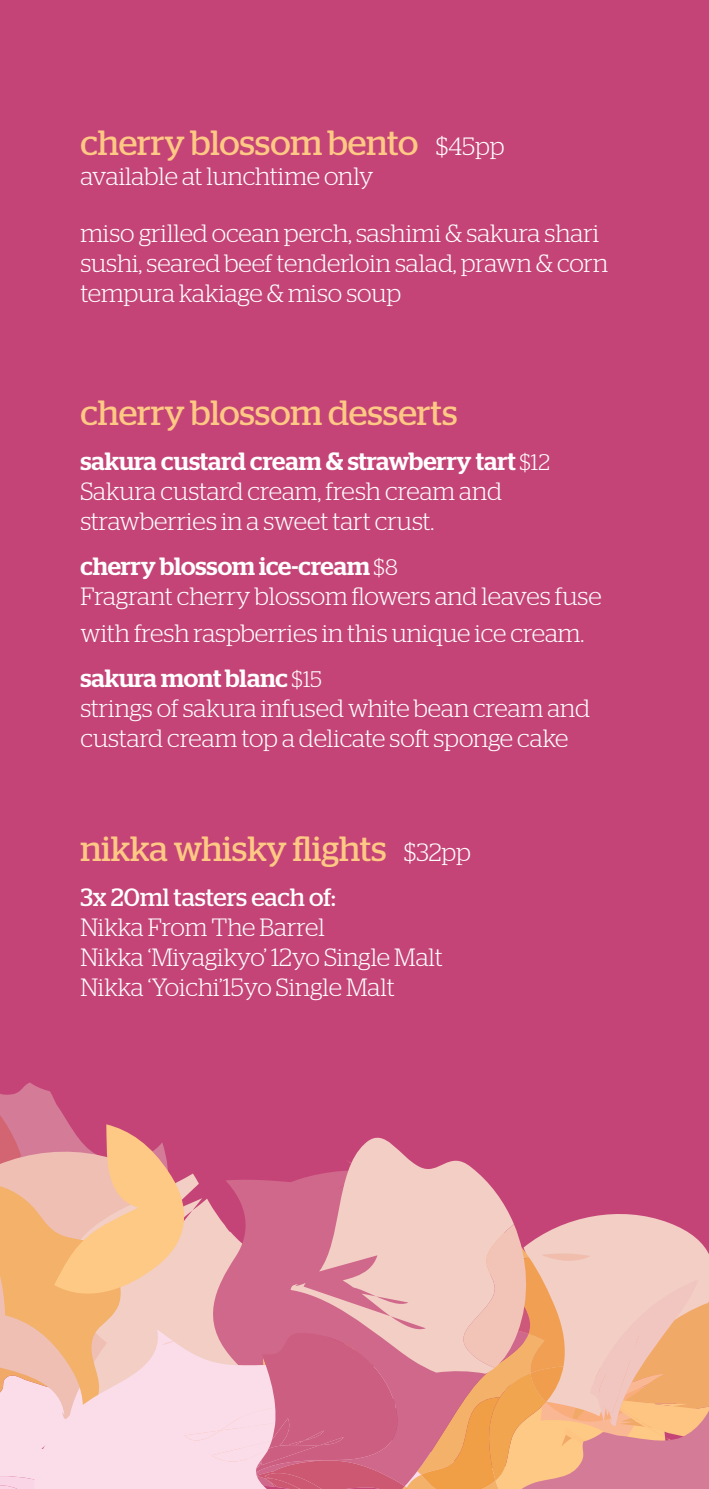
<style>
.page{position:relative;width:709px;height:1489px;background:#fff}
.page>*{position:absolute;margin:0;border:0;box-sizing:border-box;transform-origin:0 0}
.t1{font:35px "Stag";color:#fec984}
.t2{font:300 25px/30px "Stag";color:#fff}
.t3{font:25px "Stag";color:#fff}
.s1{font-weight:300;font-size:25px;color:#fff}
.s2{font-weight:500}
.s3{font-size:22.5px}
</style>
<div class="page">
<div style="left:0;top:0;width:709px;height:1488px;background:#c54477"></div>
<svg style="left:0;top:1082px;width:709px;height:406px"></svg>
<h1 class="t1" style="left:80px;top:123px;width:425px">cherry blossom bento <span class="s1">$45pp</span></h1>
<p class="t2" style="left:80px;top:161px;width:295px">available at lunchtime only</p>
<p class="t2" style="left:80px;top:218px;width:529px">miso grilled ocean perch, sashimi &amp; sakura shari sushi, seared beef tenderloin salad, prawn &amp; corn tempura kakiage &amp; miso soup</p>
<h1 class="t1" style="left:80px;top:393px;width:378px">cherry blossom desserts</h1>
<p class="t2" style="left:80px;top:446px;width:471px"><span class="s2">sakura custard cream &amp; strawberry tart</span> <span class="s3">$12<br></span>Sakura custard cream, fresh cream and strawberries in a sweet tart crust.</p>
<p class="t2" style="left:80px;top:551px;width:523px"><span class="s2">cherry blossom ice-cream</span> <span class="s3">$8<br></span>Fragrant cherry blossom flowers and leaves fuse</p>
<p class="t2" style="left:80px;top:610px;width:505px;line-height:45px">with fresh raspberries in this unique ice cream. <span class="s2">sakura mont blanc</span> <span class="s3">$15</span></p>
<p class="t2" style="left:80px;top:692px;width:511px">strings of sakura infused white bean cream and custard cream top a delicate soft sponge cake</p>
<h1 class="t1" style="left:80px;top:828px;width:392px">nikka whisky flights <span class="s1">$32pp</span></h1>
<p class="t3" style="left:80px;top:882px;width:257px">3x 20ml tasters each of:</p>
<p class="t2" style="left:80px;top:911px;width:364px">Nikka From The Barrel<br>Nikka ‘Miyagikyo’ 12yo Single Malt<br>Nikka ‘Yoichi’15yo Single Malt</p>
</div>
